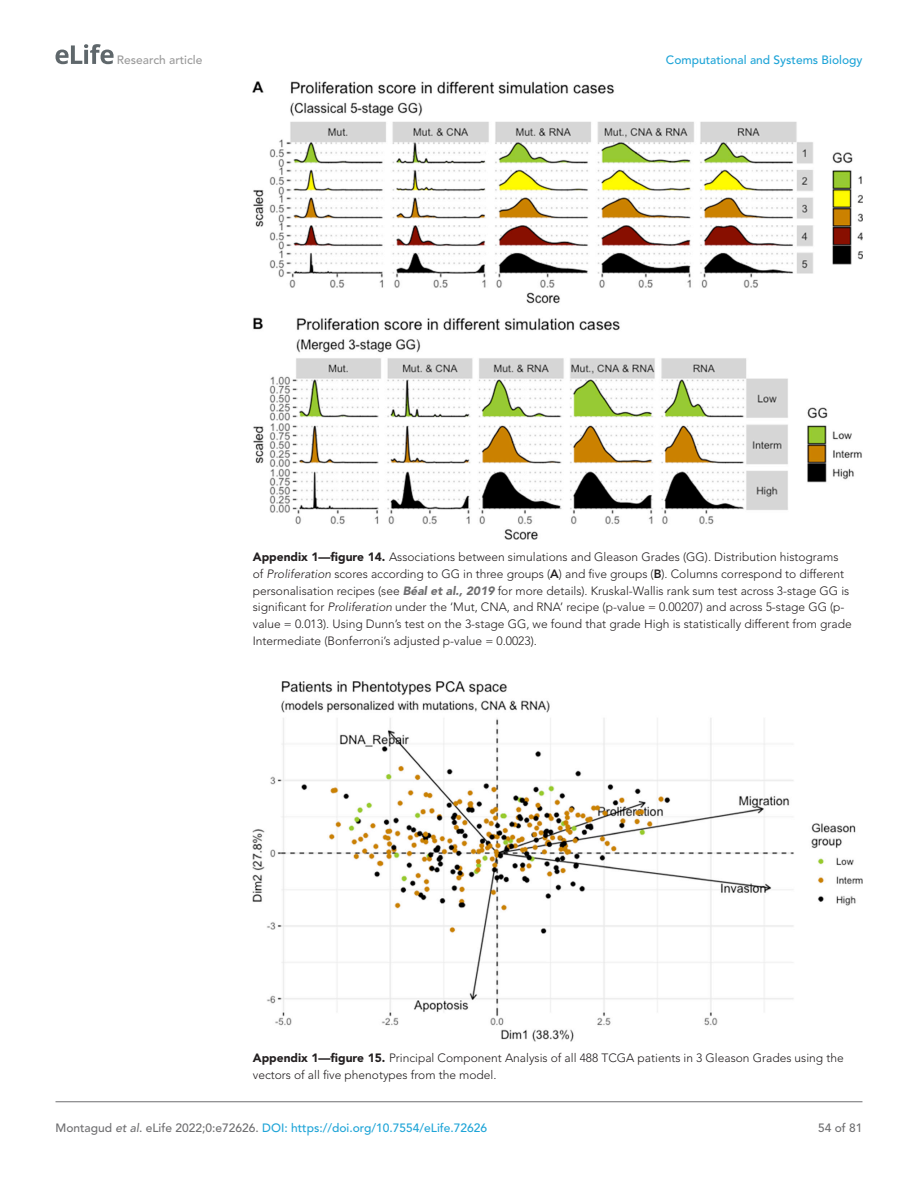
<style>
.page{position:relative;width:918px;height:1188px;background:#fff}
.page>*{position:absolute;margin:0;border:0;box-sizing:border-box;transform-origin:0 0}
.t1{font:300 12px/16.8px "Avenir LT Std";color:#231f20}
.t2{font:500 12px "Avenir LT Std";color:#1ea4d7}
.t3{font:500 12px "Avenir LT Std";color:#9a9a9a}
.t4{font:500 12px "Avenir LT Std";color:#6e6e70}
.s1{font-weight:900}
.s2{font-style:italic}
.s3{font-weight:800}
.s4{font-weight:900;font-style:italic;color:#6e6e70}
.s5{color:#6e6e70}
.s6{font-style:italic;color:#6e6e70}
</style>
<div class="page">
<svg style="left:56px;top:44px;width:58px;height:20px"></svg>
<hr style="left:56px;top:1101px;width:806px;height:1px;background:#6e6e70">
<img style="left:253px;top:81px;width:609px;height:459px">
<img style="left:253px;top:682px;width:610px;height:359px">
<p class="t3" style="left:117px;top:53px;width:87px">Research article</p>
<p class="t2" style="left:666px;top:53px;width:198px">Computational and Systems Biology</p>
<p class="t1" style="left:253px;top:549px;width:601px"><span class="s1">Appendix 1—figure 14.</span> Associations between simulations and Gleason Grades (GG). Distribution histograms of <span class="s2">Proliferation</span> scores according to GG in three groups (<span class="s3">A</span>) and five groups (<span class="s3">B</span>). Columns correspond to different personalisation recipes (see <span class="s4">Béal et al., 2019</span> for more details). Kruskal-Wallis rank sum test across 3-stage GG is significant for <span class="s2">Proliferation</span> under the ‘Mut, CNA, and RNA’ recipe (p-value = 0.00207) and across 5-stage GG (p&shy;value = 0.013). Using Dunn’s test on the 3-stage GG, we found that grade High is statistically different from grade Intermediate (Bonferroni’s adjusted p-value = 0.0023).</p>
<p class="t1" style="left:253px;top:1050px;width:592px"><span class="s1">Appendix 1—figure 15.</span> Principal Component Analysis of all 488 TCGA patients in 3 Gleason Grades using the vectors of all five phenotypes from the model.</p>
<p class="t2" style="left:56px;top:1121px;width:433px"><span class="s5">Montagud</span> <span class="s6">et al</span><span class="s5">. eLife 2022;0:e72626.</span> DOI: https://doi.org/10.7554/eLife.72626</p>
<p class="t4" style="left:818px;top:1121px;width:46px">54 of 81</p>
</div>
